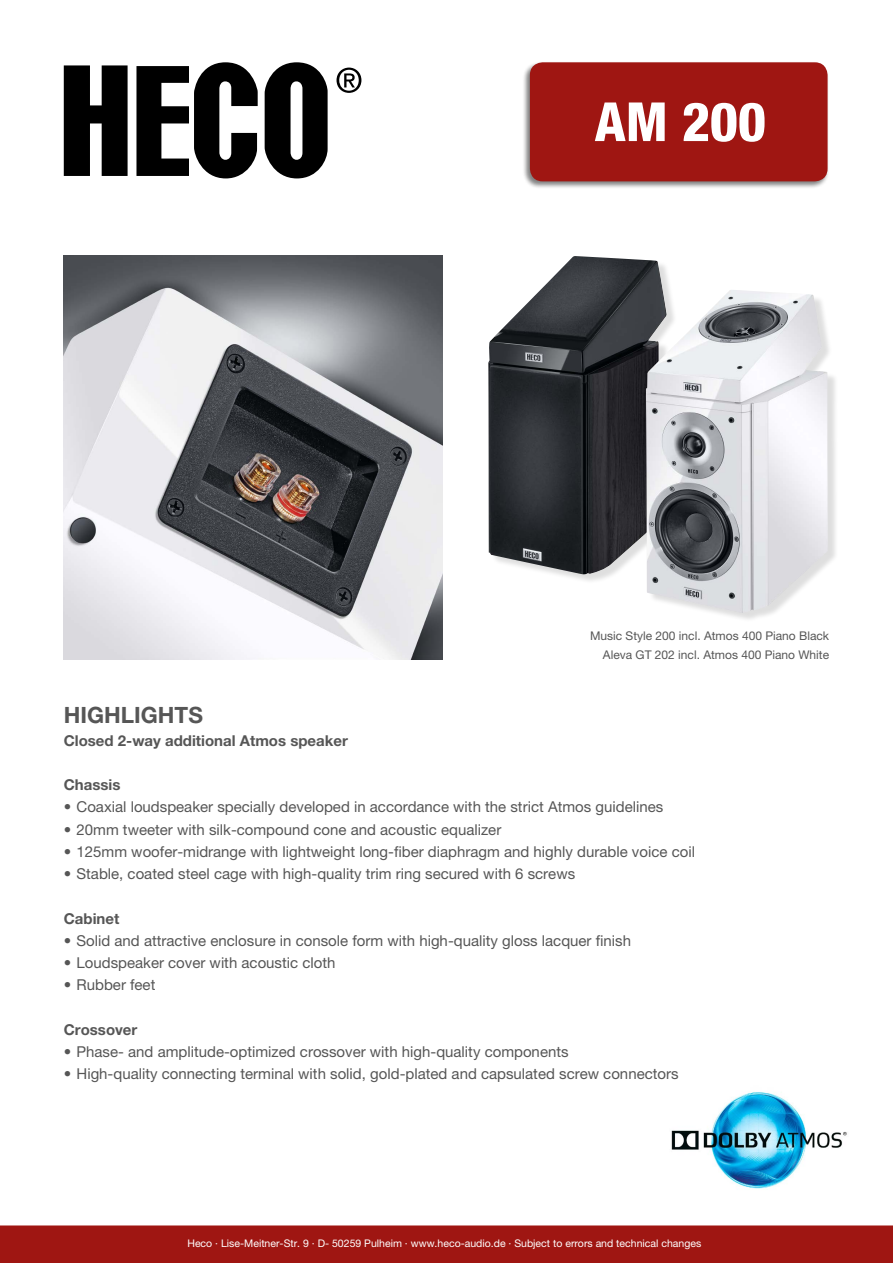
<style>
.page{position:relative;width:893px;height:1263px;background:#fff}
.page>*{position:absolute;margin:0;border:0;box-sizing:border-box;transform-origin:0 0}
.t1{font:800 condensed 54px "Helvetica Neue LT Std";color:#fff}
.t2{font:700 22.5px "Helvetica Neue LT Std";color:#565656}
.t3{font:15px "Helvetica Neue LT Std";color:#565656}
.t4{font:700 15px "Helvetica Neue LT Std";color:#565656}
.t5{font:12px/18.6px "Helvetica Neue LT Std";color:#565656;text-align:right}
.t6{font:10.5px "Helvetica Neue LT Std";color:#fff}
</style>
<div class="page">
<div style="left:0;top:1225px;width:893px;height:38px;background:#9f1612"></div>
<svg style="left:64px;top:65px;width:64px;height:111px;background:#292929"></svg>
<svg style="left:136px;top:62px;width:122px;height:116px"></svg>
<svg style="left:336px;top:68px;width:25px;height:25px"></svg>
<svg style="left:265px;top:62px;width:63px;height:116px"></svg>
<div style="left:523px;top:61px;width:306px;height:128px;background:#000;opacity:.5"></div>
<div style="left:530px;top:62px;width:298px;height:119px;background:#9f1612;border-radius:13px"></div>
<img style="left:64px;top:255px;width:378px;height:404px">
<div style="left:490px;top:257px;width:188px;height:327px;background:#000;opacity:.13"></div>
<img style="left:488px;top:256px;width:179px;height:318px">
<img style="left:671px;top:1092px;width:176px;height:97px">
<div style="left:648px;top:291px;width:191px;height:332px;background:#000;opacity:.13"></div>
<img style="left:646px;top:290px;width:182px;height:323px">
<h1 class="t1" style="left:595px;top:88px;width:173px">AM 200</h1>
<p class="t5" style="left:590px;top:627px;width:241px">Music Style 200 incl. Atmos 400 Piano Black<br>Aleva GT 202 incl. Atmos 400 Piano White</p>
<h2 class="t2" style="left:64px;top:701px;width:141px">HIGHLIGHTS</h2>
<p class="t4" style="left:64px;top:731px;width:286px">Closed 2-way additional Atmos speaker</p>
<p class="t4" style="left:64px;top:775px;width:58px">Chassis</p>
<p class="t3" style="left:64px;top:798px;width:601px">• Coaxial loudspeaker specially developed in accordance with the strict Atmos guidelines</p>
<p class="t3" style="left:64px;top:820px;width:439px">• 20mm tweeter with silk-compound cone and acoustic equalizer</p>
<p class="t3" style="left:64px;top:843px;width:633px">• 125mm woofer-midrange with lightweight long-fiber diaphragm and highly durable voice coil</p>
<p class="t3" style="left:64px;top:865px;width:513px">• Stable, coated steel cage with high-quality trim ring secured with 6 screws</p>
<p class="t4" style="left:64px;top:909px;width:57px">Cabinet</p>
<p class="t3" style="left:64px;top:932px;width:569px">• Solid and attractive enclosure in console form with high-quality gloss lacquer finish</p>
<p class="t3" style="left:64px;top:954px;width:273px">• Loudspeaker cover with acoustic cloth</p>
<p class="t3" style="left:64px;top:976px;width:93px">• Rubber feet</p>
<p class="t4" style="left:64px;top:1020px;width:75px">Crossover</p>
<p class="t3" style="left:64px;top:1043px;width:506px">• Phase- and amplitude-optimized crossover with high-quality components</p>
<p class="t3" style="left:64px;top:1065px;width:616px">• High-quality connecting terminal with solid, gold-plated and capsulated screw connectors</p>
<p class="t6" style="left:187px;top:1236px;width:515px">Heco · Lise-Meitner-Str. 9 · D- 50259 Pulheim · www.heco-audio.de · Subject to errors and technical changes</p>
</div>
